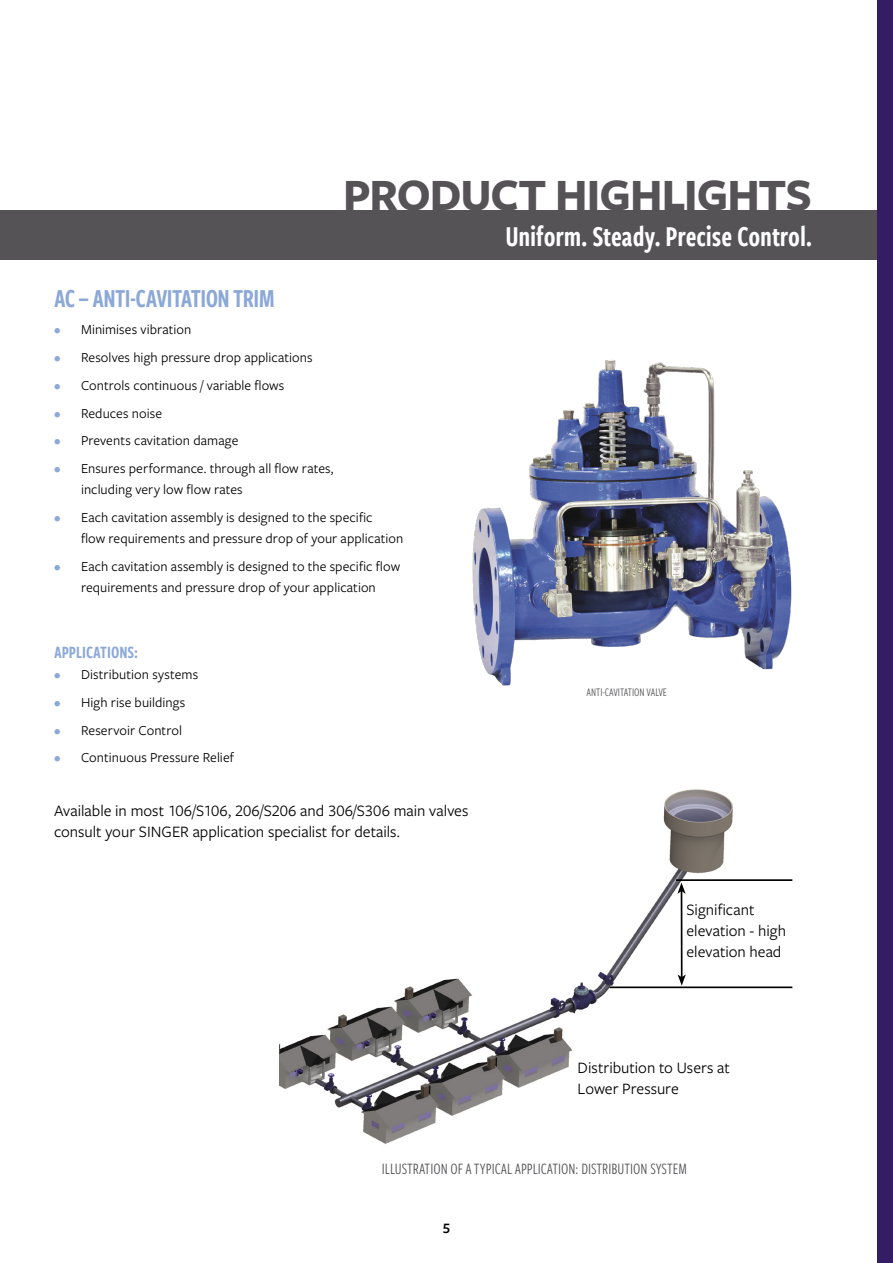
<style>
.page{position:relative;width:893px;height:1263px;background:#fff}
.page>*{position:absolute;margin:0;border:0;box-sizing:border-box;transform-origin:0 0}
.t1{font:700 46.5px "Freight Sans Pro";letter-spacing:-.02em;color:#555356}
.t2{font:30px "Freight Sans Cmp Pro Semi";letter-spacing:-.005em;color:#fff}
.t3{font:27px "Freight Sans Cmp Pro Semi";letter-spacing:-.02em;color:#8ba8d7}
.t4{font:18px "Freight Sans Cmp Pro Semi";color:#8ba8d7}
.t5{font:16.5px/21px "Freight Sans Pro";color:#000}
.t6{font:16.5px "Freight Sans Cmp Pro";color:#555356}
.t7{font:600 15px "Freight Sans Pro";color:#000}
.t8{font:14.25px/21px "Freight Sans Pro";letter-spacing:.005em;color:#000}
.t9{font:12px "Freight Sans Cmp Pro";color:#555356}
.s1{color:#8ba8d7}
</style>
<div class="page">
<div style="left:0;top:210px;width:893px;height:50px;background:#555356"></div>
<img style="left:472px;top:360px;width:320px;height:326px">
<img style="left:280px;top:789px;width:463px;height:355px">
<hr style="left:609px;top:986px;width:183px;height:2px;background:#000">
<hr style="left:676px;top:879px;width:116px;height:2px;background:#000">
<hr style="left:681px;top:891px;width:2px;height:86px;background:#000">
<svg style="left:677px;top:882px;width:9px;height:12px"></svg>
<svg style="left:678px;top:974px;width:8px;height:12px"></svg>
<div style="left:878px;top:0;width:15px;height:1263px;background:#351d65"></div>
<h1 class="t1" style="left:343px;top:163px;width:470px">PRODUCT HIGHLIGHTS</h1>
<h2 class="t2" style="left:505px;top:216px;width:308px">Uniform. Steady. Precise Control.</h2>
<h3 class="t3" style="left:54px;top:279px;width:222px">AC – ANTI-CAVITATION TRIM</h3>
<p class="t8" style="left:54px;top:319px;width:139px"><span class="s1">•</span> Minimises vibration</p>
<p class="t8" style="left:54px;top:346px;width:260px"><span class="s1">•</span> Resolves high pressure drop applications</p>
<p class="t8" style="left:54px;top:374px;width:232px"><span class="s1">•</span> Controls continuous / variable flows</p>
<p class="t8" style="left:54px;top:402px;width:110px"><span class="s1">•</span> Reduces noise</p>
<p class="t8" style="left:54px;top:430px;width:186px"><span class="s1">•</span> Prevents cavitation damage</p>
<p class="t8" style="left:81px;top:457px;width:254px;text-indent:-27px"><span class="s1">•</span> Ensures performance. through all flow rates, including very low flow rates</p>
<p class="t8" style="left:81px;top:506px;width:324px;text-indent:-27px"><span class="s1">•</span> Each cavitation assembly is designed to the specific<br>flow requirements and pressure drop of your application</p>
<p class="t8" style="left:54px;top:555px;width:348px;text-align:center"><span class="s1">•</span> Each cavitation assembly is designed to the specific flow requirements and pressure drop of your application</p>
<p class="t4" style="left:54px;top:640px;width:86px">APPLICATIONS:</p>
<p class="t8" style="left:54px;top:663px;width:146px"><span class="s1">•</span> Distribution systems</p>
<p class="t8" style="left:54px;top:691px;width:133px"><span class="s1">•</span> High rise buildings</p>
<p class="t8" style="left:54px;top:719px;width:129px"><span class="s1">•</span> Reservoir Control</p>
<p class="t8" style="left:54px;top:747px;width:182px"><span class="s1">•</span> Continuous Pressure Relief</p>
<p class="t5" style="left:54px;top:799px;width:416px">Available in most 106/S106, 206/S206 and 306/S306 main valves consult your SINGER application specialist for details.</p>
<p class="t9" style="left:587px;top:684px;width:82px">ANTI-CAVITATION VALVE</p>
<p class="t5" style="left:687px;top:898px;width:101px">Significant elevation - high elevation head</p>
<p class="t5" style="left:578px;top:1056px;width:154px">Distribution to Users at<br>Lower Pressure</p>
<p class="t6" style="left:382px;top:1158px;width:307px">ILLUSTRATION OF A TYPICAL APPLICATION: DISTRIBUTION SYSTEM</p>
<p class="t7" style="left:443px;top:1218px;width:9px">5</p>
</div>
